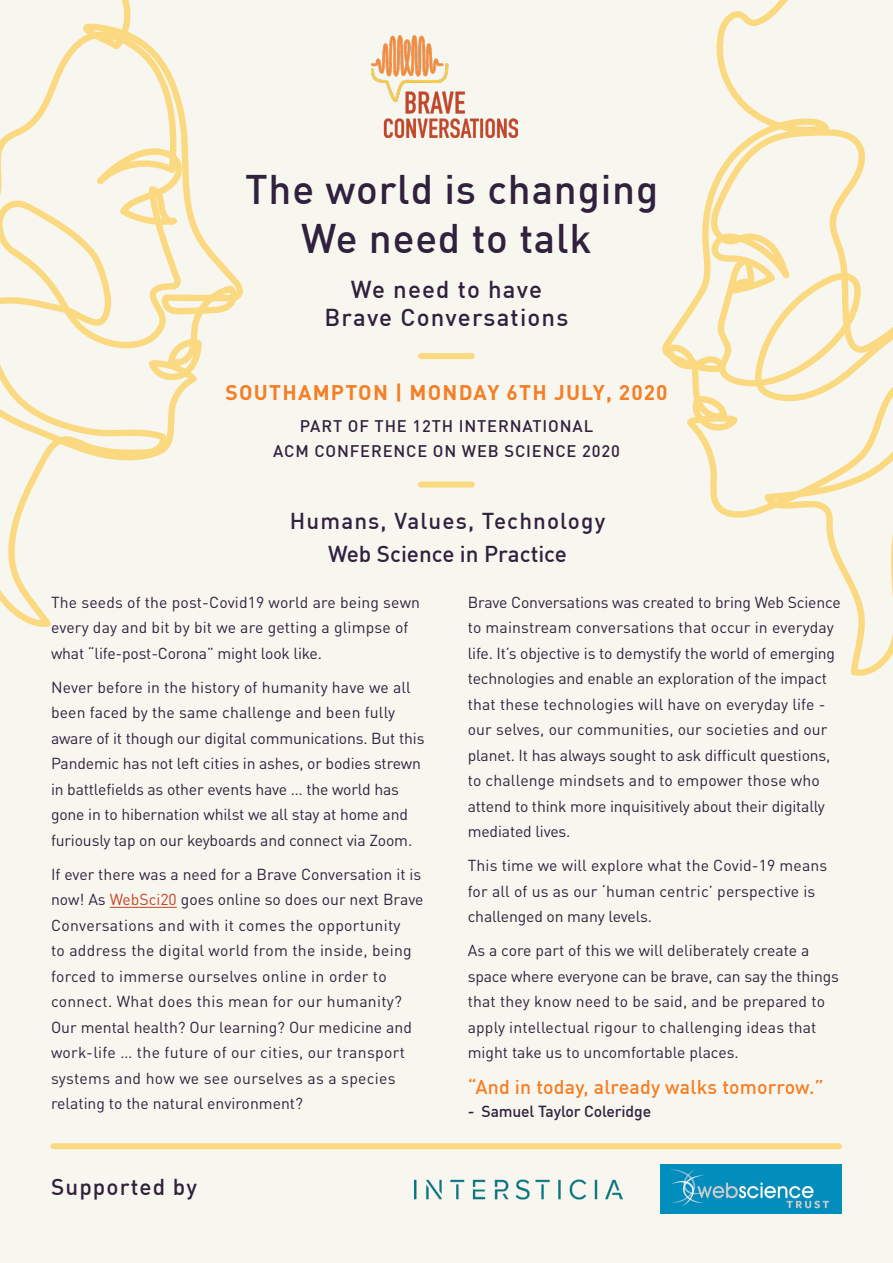
<style>
.page{position:relative;width:893px;height:1263px;background:#f8f7ef}
.page>*{position:absolute;margin:0;border:0;box-sizing:border-box;transform-origin:0 0}
.t1{font:500 40.5px "DIN Pro";letter-spacing:.02em;color:#30213e}
.t2{font:500 24px/28.5px "DIN Pro";letter-spacing:.05em;color:#30213e;text-align:center}
.t3{font:500 22.5px "DIN Pro";letter-spacing:.05em;color:#30213e}
.t4{font:500 22.5px "DIN Pro";color:#30213e}
.t5{font:700 21px "DIN Pro";letter-spacing:.06em;color:#f47f26}
.t6{font:500 19.5px "DIN Pro";letter-spacing:.01em;color:#f57e25}
.t7{font:500 16.5px/25.5px "DIN Pro";letter-spacing:.05em;color:#30213e;text-align:center}
.t8{font:15.75px/25.5px "DIN Pro";color:#30213e}
.t9{font:500 15.75px "DIN Pro";letter-spacing:-.01em;color:#30213e}
.s1{color:#c54428}
</style>
<div class="page">
<svg style="left:662px;top:0;width:231px;height:676px"></svg>
<svg style="left:0;top:0;width:243px;height:627px"></svg>
<img style="left:371px;top:35px;width:147px;height:102px">
<hr style="left:110px;top:907px;width:67px;height:1px;background:#c54428">
<div style="left:421px;top:353px;width:51px;height:6px;background:#fad980"></div>
<div style="left:421px;top:482px;width:51px;height:6px;background:#fad980"></div>
<div style="left:53px;top:1143px;width:786px;height:6px;background:#fad980"></div>
<img style="left:415px;top:1179px;width:207px;height:21px">
<img style="left:660px;top:1165px;width:182px;height:49px">
<p class="t1" style="left:245px;top:163px;width:415px">The world is changing</p>
<p class="t1" style="left:301px;top:212px;width:292px">We need to talk</p>
<p class="t2" style="left:325px;top:274px;width:245px">We need to have<br>Brave Conversations</p>
<p class="t5" style="left:225px;top:379px;width:444px">SOUTHAMPTON | MONDAY 6TH JULY, 2020</p>
<p class="t7" style="left:273px;top:413px;width:348px">PART OF THE 12TH INTERNATIONAL<br>ACM CONFERENCE ON WEB SCIENCE 2020</p>
<p class="t3" style="left:290px;top:506px;width:317px">Humans, Values, Technology</p>
<p class="t4" style="left:328px;top:539px;width:240px">Web Science in Practice</p>
<p class="t8" style="left:468px;top:588px;width:374px">Brave Conversations was created to bring Web Science to mainstream conversations that occur in everyday life. It’s objective is to demystify the world of emerging technologies and enable an exploration of the impact that these technologies will have on everyday life - our selves, our communities, our societies and our planet. It has always sought to ask difficult questions, to challenge mindsets and to empower those who attend to think more inquisitively about their digitally mediated lives.</p>
<p class="t8" style="left:468px;top:851px;width:361px">This time we will explore what the Covid-19 means for all of us as our ‘human centric’ perspective is challenged on many levels.</p>
<p class="t8" style="left:468px;top:936px;width:373px">As a core part of this we will deliberately create a space where everyone can be brave, can say the things that they know need to be said, and be prepared to apply intellectual rigour to challenging ideas that might take us to uncomfortable places.</p>
<p class="t6" style="left:468px;top:1074px;width:357px">“And in today, already walks tomorrow.”</p>
<p class="t9" style="left:468px;top:1101px;width:185px">- Samuel Taylor Coleridge</p>
<p class="t8" style="left:51px;top:588px;width:371px">The seeds of the post-Covid19 world are being sewn every day and bit by bit we are getting a glimpse of what “life-post-Corona” might look like.</p>
<p class="t8" style="left:51px;top:673px;width:375px">Never before in the history of humanity have we all been faced by the same challenge and been fully aware of it though our digital communications. But this Pandemic has not left cities in ashes, or bodies strewn in battlefields as other events have … the world has gone in to hibernation whilst we all stay at home and furiously tap on our keyboards and connect via Zoom.</p>
<p class="t8" style="left:51px;top:860px;width:374px">If ever there was a need for a Brave Conversation it is now! As <span class="s1">WebSci20</span> goes online so does our next Brave Conversations and with it comes the opportunity<br>to address the digital world from the inside, being forced to immerse ourselves online in order to connect. What does this mean for our humanity?<br>Our mental health? Our learning? Our medicine and work-life … the future of our cities, our transport systems and how we see ourselves as a species relating to the natural environment?</p>
<p class="t3" style="left:51px;top:1172px;width:147px">Supported by</p>
</div>
